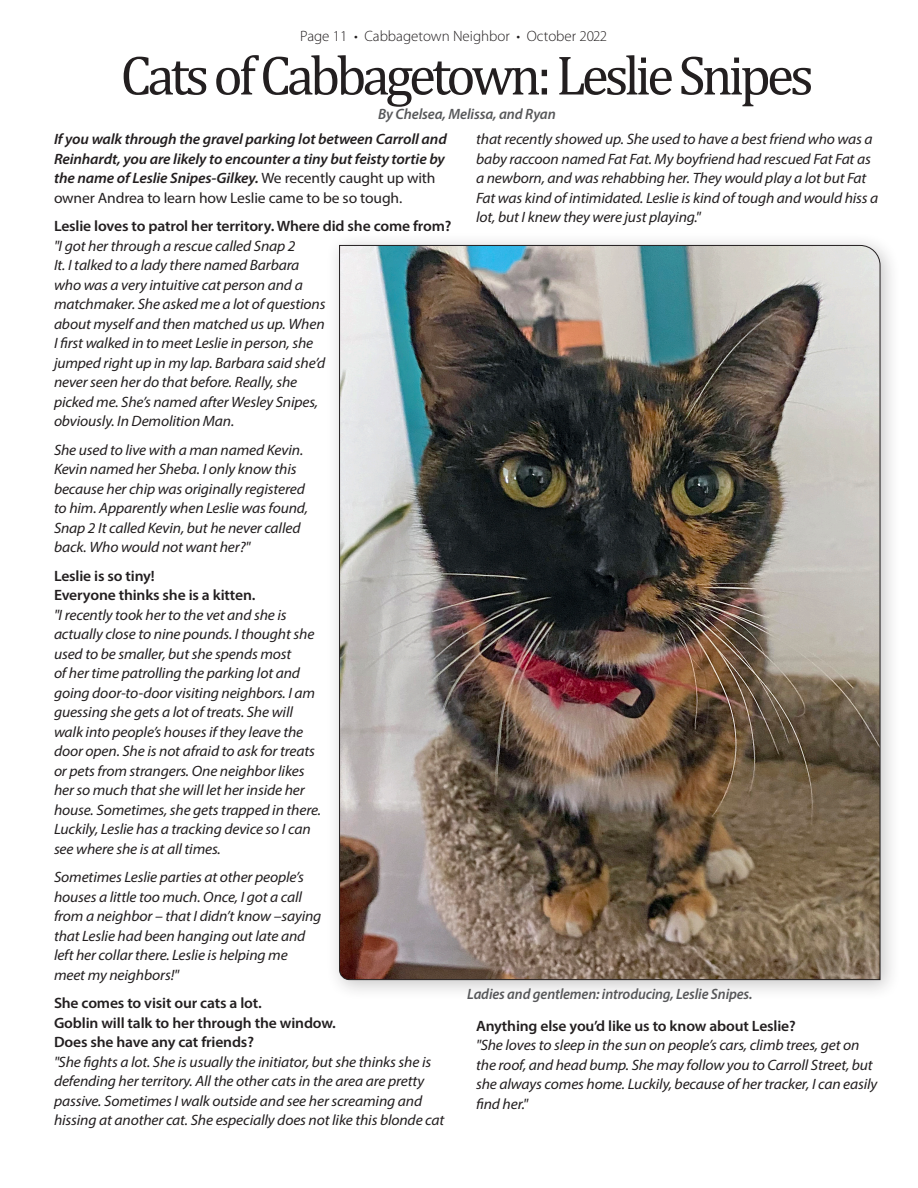
<style>
.page{position:relative;width:918px;height:1188px;background:#fff}
.page>*{position:absolute;margin:0;border:0;box-sizing:border-box;transform-origin:0 0}
.t1{font:56.1px "Cambria";letter-spacing:-.07em;color:#231f20}
.t2{font:italic 15px/19.5px "Myriad Pro";letter-spacing:-.01em;color:#231f20;scale:1.04 1}
.t3{font:600 15px "Myriad Pro";letter-spacing:-.01em;color:#231f20;scale:1.04 1}
.t4{font:italic 600 15px/19.5px "Myriad Pro";letter-spacing:-.01em;color:#231f20;scale:1.04 1}
.t5{font:italic 600 15px "Myriad Pro";letter-spacing:-.01em;color:#57585a;scale:.96 1}
.t6{font:300 15px "Myriad Pro";color:#231f20}
.t7{font:italic 600 15px "Myriad Pro";letter-spacing:-.01em;color:#57585a}
.s1{font-weight:400;font-style:normal}
</style>
<div class="page">
<div style="left:326px;top:231px;width:575px;height:770px;background:#231f20;opacity:.25"></div>
<img style="left:339px;top:245px;width:542px;height:735px">
<p class="t6" style="left:300px;top:28px;width:308px">Page 11 • Cabbagetown Neighbor • October 2022</p>
<p class="t1" style="left:120px;top:42px;width:695px">Cats of Cabbagetown: Leslie Snipes</p>
<p class="t7" style="left:378px;top:104px;width:179px">By Chelsea, Melissa, and Ryan</p>
<p class="t4" style="left:54px;top:129px;width:379px">If you walk through the gravel parking lot between Carroll and Reinhardt, you are likely to encounter a tiny but feisty tortie by the name of Leslie Snipes-Gilkey. <span class="s1">We recently caught up with owner Andrea to learn how Leslie came to be so tough.</span></p>
<p class="t3" style="left:54px;top:217px;width:384px">Leslie loves to patrol her territory. Where did she come from?</p>
<p class="t2" style="left:54px;top:236px;width:263px">"I got her through a rescue called Snap 2<br>It. I talked to a lady there named Barbara who was a very intuitive cat person and a matchmaker. She asked me a lot of questions about myself and then matched us up. When I first walked in to meet Leslie in person, she jumped right up in my lap. Barbara said she’d never seen her do that before. Really, she picked me. She’s named after Wesley Snipes, obviously. In Demolition Man.</p>
<p class="t2" style="left:54px;top:440px;width:246px">She used to live with a man named Kevin.<br>Kevin named her Sheba. I only know this because her chip was originally registered to him. Apparently when Leslie was found, Snap 2 It called Kevin, but he never called back. Who would not want her?"</p>
<p class="t3" style="left:54px;top:566px;width:98px">Leslie is so tiny!</p>
<p class="t3" style="left:54px;top:586px;width:195px">Everyone thinks she is a kitten.</p>
<p class="t2" style="left:54px;top:605px;width:258px">"I recently took her to the vet and she is actually close to nine pounds. I thought she used to be smaller, but she spends most<br>of her time patrolling the parking lot and going door-to-door visiting neighbors. I am guessing she gets a lot of treats. She will walk into people’s houses if they leave the door open. She is not afraid to ask for treats or pets from strangers. One neighbor likes her so much that she will let her inside her house. Sometimes, she gets trapped in there.<br>Luckily, Leslie has a tracking device so I can see where she is at all times.</p>
<p class="t2" style="left:54px;top:867px;width:259px">Sometimes Leslie parties at other people’s houses a little too much. Once, I got a call from a neighbor – that I didn’t know –saying that Leslie had been hanging out late and left her collar there. Leslie is helping me</p>
<p class="t2" style="left:54px;top:965px;width:122px">meet my neighbors!"</p>
<p class="t3" style="left:54px;top:994px;width:201px">She comes to visit our cats a lot.</p>
<p class="t3" style="left:54px;top:1013px;width:273px">Goblin will talk to her through the window.</p>
<p class="t3" style="left:54px;top:1033px;width:194px">Does she have any cat friends?</p>
<p class="t2" style="left:54px;top:1052px;width:377px">"She fights a lot. She is usually the initiator, but she thinks she is defending her territory. All the other cats in the area are pretty passive. Sometimes I walk outside and see her screaming and hissing at another cat. She especially does not like this blonde cat</p>
<p class="t2" style="left:476px;top:129px;width:388px">that recently showed up. She used to have a best friend who was a baby raccoon named Fat Fat. My boyfriend had rescued Fat Fat as a newborn, and was rehabbing her. They would play a lot but Fat Fat was kind of intimidated. Leslie is kind of tough and would hiss a lot, but I knew they were just playing."</p>
<p class="t5" style="left:467px;top:984px;width:299px">Ladies and gentlemen: introducing, Leslie Snipes.</p>
<p class="t3" style="left:476px;top:1016px;width:309px">Anything else you’d like us to know about Leslie?</p>
<p class="t2" style="left:476px;top:1035px;width:387px">"She loves to sleep in the sun on people’s cars, climb trees, get on the roof, and head bump. She may follow you to Carroll Street, but she always comes home. Luckily, because of her tracker, I can easily find her."</p>
</div>
